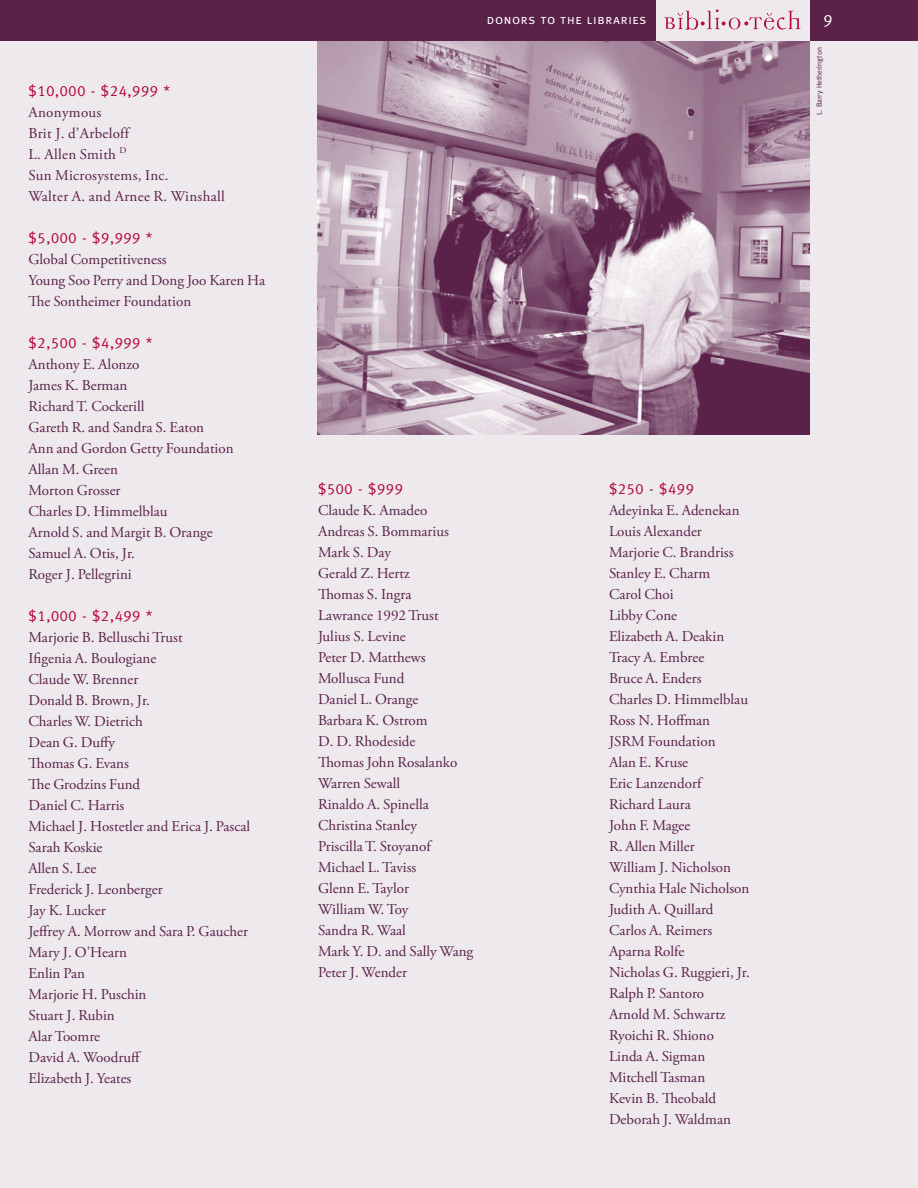
<style>
.page{position:relative;width:918px;height:1188px;background:#fff}
.page>*{position:absolute;margin:0;border:0;box-sizing:border-box;transform-origin:0 0}
.t1{font:16.5px "Meta Caps";color:#fff}
.t2{font:15px/21px "Adobe Garamond Pro";color:#5a2149}
.t3{font:15px/21px "Adobe Garamond Pro";letter-spacing:.02em;color:#5a2149}
.t4{font:15px "Meta Caps";letter-spacing:.05em;color:#b30838}
.t5{font:13.5px "Meta Caps";letter-spacing:.05em;color:#fff}
.t6{font:7.5px "Meta";color:#5a2149}
</style>
<div class="page">
<div style="left:0;top:22px;width:918px;height:1166px;background:#eee9ed"></div>
<img style="left:317px;top:40px;width:493px;height:394px">
<div style="left:0;top:0;width:918px;height:40px;background:#5a2149"></div>
<div style="left:657px;top:0;width:153px;height:40px;background:#eee9ed"></div>
<svg style="left:664px;top:9px;width:137px;height:21px"></svg>
<p class="t4" style="left:29px;top:82px;width:143px">$10,000 - $24,999 *</p>
<p class="t3" style="left:28px;top:102px;width:198px">Anonymous<br>Brit J. d’Arbeloff<br>L. Allen Smith <sup>D<br></sup>Sun Microsystems, Inc.<br>Walter A. and Arnee R. Winshall</p>
<p class="t4" style="left:28px;top:229px;width:125px">$5,000 - $9,999 *</p>
<p class="t2" style="left:28px;top:249px;width:238px">Global Competitiveness<br>Young Soo Perry and Dong Joo Karen Ha<br>The Sontheimer Foundation</p>
<p class="t4" style="left:28px;top:334px;width:125px">$2,500 - $4,999 *</p>
<p class="t2" style="left:28px;top:354px;width:207px">Anthony E. Alonzo<br>James K. Berman<br>Richard T. Cockerill<br>Gareth R. and Sandra S. Eaton<br>Ann and Gordon Getty Foundation<br>Allan M. Green<br>Morton Grosser<br>Charles D. Himmelblau<br>Arnold S. and Margit B. Orange<br>Samuel A. Otis, Jr.<br>Roger J. Pellegrini</p>
<p class="t4" style="left:28px;top:607px;width:125px">$1,000 - $2,499 *</p>
<p class="t2" style="left:28px;top:627px;width:223px">Marjorie B. Belluschi Trust<br>Ifigenia A. Boulogiane<br>Claude W. Brenner<br>Donald B. Brown, Jr.<br>Charles W. Dietrich<br>Dean G. Duffy<br>Thomas G. Evans<br>The Grodzins Fund<br>Daniel C. Harris<br>Michael J. Hostetler and Erica J. Pascal<br>Sarah Koskie<br>Allen S. Lee<br>Frederick J. Leonberger<br>Jay K. Lucker<br>Jeffrey A. Morrow and Sara P. Gaucher<br>Mary J. O’Hearn<br>Enlin Pan<br>Marjorie H. Puschin<br>Stuart J. Rubin<br>Alar Toomre<br>David A. Woodruff<br>Elizabeth J. Yeates</p>
<p class="t5" style="left:487px;top:11px;width:161px">donors to the libraries</p>
<p class="t1" style="left:824px;top:11px;width:10px">9</p>
<p class="t6" style="left:815px;top:115px;width:70px;rotate:-90deg">L. Barry Hetherington</p>
<p class="t4" style="left:318px;top:480px;width:86px">$500 - $999</p>
<p class="t2" style="left:318px;top:500px;width:157px">Claude K. Amadeo<br>Andreas S. Bommarius<br>Mark S. Day<br>Gerald Z. Hertz<br>Thomas S. Ingra<br>Lawrance 1992 Trust<br>Julius S. Levine<br>Peter D. Matthews<br>Mollusca Fund<br>Daniel L. Orange<br>Barbara K. Ostrom<br>D. D. Rhodeside<br>Thomas John Rosalanko<br>Warren Sewall<br>Rinaldo A. Spinella<br>Christina Stanley<br>Priscilla T. Stoyanof<br>Michael L. Taviss<br>Glenn E. Taylor<br>William W. Toy<br>Sandra R. Waal<br>Mark Y. D. and Sally Wang<br>Peter J. Wender</p>
<p class="t4" style="left:609px;top:480px;width:86px">$250 - $499</p>
<p class="t2" style="left:609px;top:500px;width:142px">Adeyinka E. Adenekan<br>Louis Alexander<br>Marjorie C. Brandriss<br>Stanley E. Charm<br>Carol Choi<br>Libby Cone<br>Elizabeth A. Deakin<br>Tracy A. Embree<br>Bruce A. Enders<br>Charles D. Himmelblau<br>Ross N. Hoffman<br>JSRM Foundation<br>Alan E. Kruse<br>Eric Lanzendorf<br>Richard Laura<br>John F. Magee<br>R. Allen Miller<br>William J. Nicholson<br>Cynthia Hale Nicholson<br>Judith A. Quillard<br>Carlos A. Reimers<br>Aparna Rolfe<br>Nicholas G. Ruggieri, Jr.<br>Ralph P. Santoro<br>Arnold M. Schwartz<br>Ryoichi R. Shiono<br>Linda A. Sigman<br>Mitchell Tasman<br>Kevin B. Theobald<br>Deborah J. Waldman</p>
</div>
